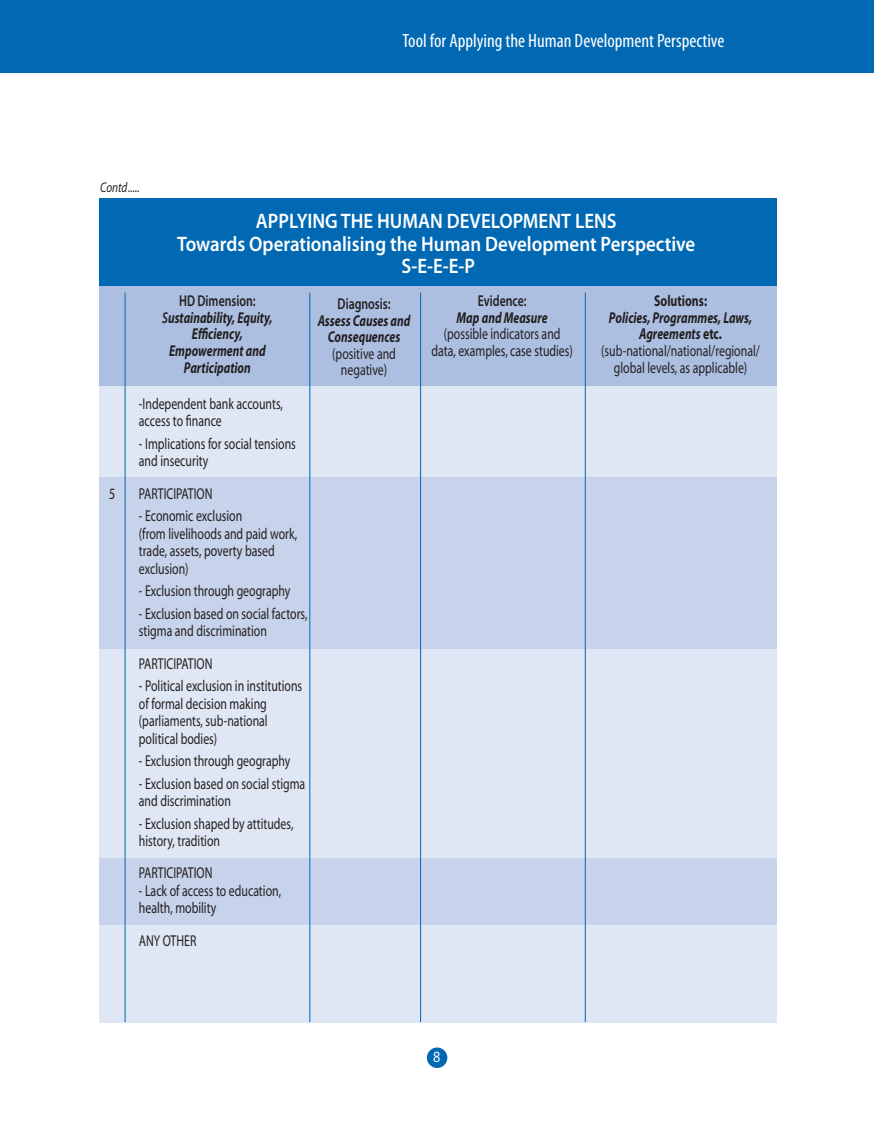
<style>
.page{position:relative;width:874px;height:1122px;background:#fff}
.page>*{position:absolute;margin:0;border:0;box-sizing:border-box;transform-origin:0 0}
.t1{font:600 21px "Myriad Pro";color:#fff;scale:.9 1}
.t2{font:condensed 19.25px "Myriad Pro";color:#fff}
.t3{font:15.75px/17.5px "Myriad Pro";color:#231f20;scale:.75 1}
.t4{font:italic 700 15.75px/16.6px "Myriad Pro";color:#231f20;text-align:center;scale:.75 1}
.t5{font:15.75px "Myriad Pro";color:#fff;scale:.9 1}
.t6{font:italic 14px "Myriad Pro";color:#231f20;scale:.8 1}
.s1{font-weight:600;font-style:normal}
.s2{font-weight:600}
.s3{font-weight:400;font-style:normal}
.s4{font-weight:700;font-style:italic}
.s5{font-weight:700}
</style>
<div class="page">
<div style="left:426px;top:1047px;width:21px;height:20px;background:#0168b3;border-radius:50%"></div>
<div style="left:99px;top:198px;width:677px;height:823px;background:#e0e7f4"></div>
<div style="left:99px;top:198px;width:677px;height:87px;background:#0168b3"></div>
<div style="left:99px;top:285px;width:677px;height:100px;background:#acbfe1"></div>
<div style="left:99px;top:477px;width:677px;height:172px;background:#c6d3eb"></div>
<div style="left:99px;top:857px;width:677px;height:67px;background:#c6d3eb"></div>
<hr style="left:309px;top:292px;width:1px;height:729px;background:#0168b3">
<hr style="left:125px;top:292px;width:1px;height:729px;background:#0168b3">
<hr style="left:584px;top:292px;width:1px;height:729px;background:#0168b3">
<hr style="left:420px;top:292px;width:1px;height:729px;background:#0168b3">
<div style="left:0;top:0;width:873px;height:73px;background:#0168b3"></div>
<p class="t6" style="left:100px;top:179px;width:51px">Contd.....</p>
<p class="t2" style="left:402px;top:30px;width:323px">Tool for Applying the Human Development Perspective</p>
<p class="t1" style="left:256px;top:209px;width:402px">APPLYING THE HUMAN DEVELOPMENT LENS</p>
<p class="t1" style="left:177px;top:232px;width:577px">Towards Operationalising the Human Development Perspective</p>
<p class="t1" style="left:401px;top:254px;width:83px">S-E-E-E-P</p>
<p class="t4" style="left:162px;top:293px;width:148px"><span class="s1">HD Dimension:<br></span><span class="s2">S</span>ustainability, Equity,<br>Efficiency,<br>Empowerment and<br>Participation</p>
<p class="t4" style="left:317px;top:295px;width:125px"><span class="s1">Diagnosis:<br></span>Assess Causes and<br>Consequences <span class="s3">(positive and negative)</span></p>
<p class="t3" style="left:431px;top:292px;width:190px;line-height:16.6px;text-align:center"><span class="s2">Evidence:<br></span><span class="s4">Map and Measure<br></span>(possible indicators and data, examples, case studies)</p>
<p class="t3" style="left:601px;top:292px;width:213px;line-height:16.6px;text-align:center"><span class="s5">Solutions:<br></span><span class="s4">Policies, Programmes, Laws,<br>Agreements</span> <span class="s5">etc. </span>(sub-national/national/regional/ global levels, as applicable)</p>
<p class="t3" style="left:139px;top:395px;width:193px">-Independent bank accounts, access to finance</p>
<p class="t3" style="left:139px;top:435px;width:211px">- Implications for social tensions and insecurity</p>
<p class="t3" style="left:109px;top:485px;width:10px">5</p>
<p class="t3" style="left:139px;top:485px;width:100px">PARTICIPATION</p>
<p class="t3" style="left:139px;top:507px;width:212px">- Economic exclusion<br>(from livelihoods and paid work, trade, assets, poverty based exclusion)</p>
<p class="t3" style="left:139px;top:582px;width:203px">- Exclusion through geography</p>
<p class="t3" style="left:139px;top:604px;width:226px">- Exclusion based on social factors, stigma and discrimination</p>
<p class="t3" style="left:139px;top:654px;width:100px">PARTICIPATION</p>
<p class="t3" style="left:139px;top:677px;width:219px">- Political exclusion in institutions of formal decision making (parliaments, sub-national political bodies)</p>
<p class="t3" style="left:139px;top:752px;width:203px">- Exclusion through geography</p>
<p class="t3" style="left:139px;top:774px;width:223px">- Exclusion based on social stigma and discrimination</p>
<p class="t3" style="left:139px;top:814px;width:207px">- Exclusion shaped by attitudes, history, tradition</p>
<p class="t3" style="left:139px;top:864px;width:100px">PARTICIPATION</p>
<p class="t3" style="left:139px;top:882px;width:191px">- Lack of access to education, health, mobility</p>
<p class="t3" style="left:139px;top:931px;width:78px">ANY OTHER</p>
<p class="t5" style="left:433px;top:1048px;width:10px">8</p>
</div>
